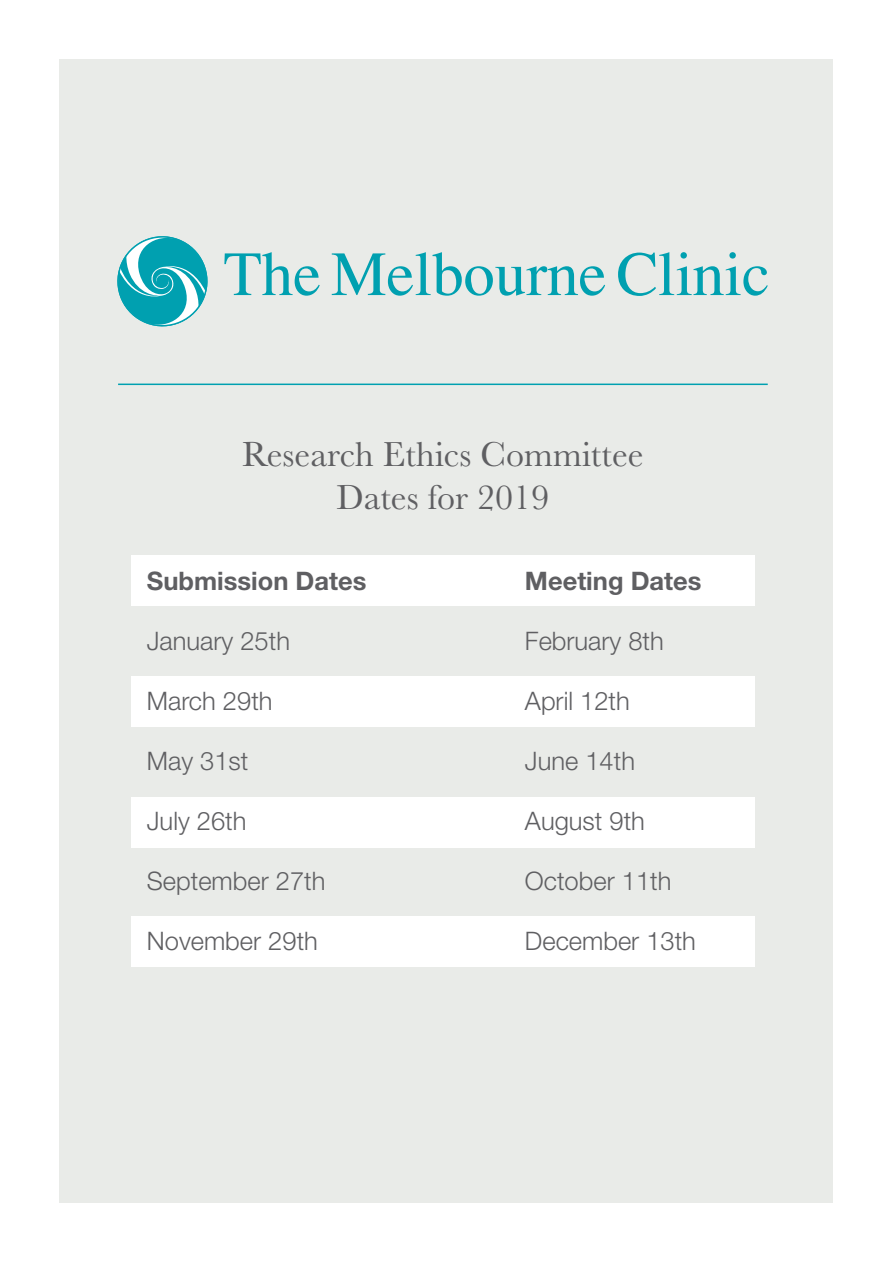
<style>
.page{position:relative;width:893px;height:1263px;background:#fff}
.page>*{position:absolute;margin:0;border:0;box-sizing:border-box;transform-origin:0 0}
.t1{font:36px/43.2px "Baskerville MT Std";color:#5f5f62;text-align:center}
.t2{font:300 25.5px "Helvetica Neue LT Std";color:#5f5f62}
.t3{font:700 25.5px "Helvetica Neue LT Std";color:#5f5f62}
</style>
<div class="page">
<div style="left:60px;top:60px;width:773px;height:1143px;background:#e9ebe8"></div>
<svg style="left:117px;top:236px;width:91px;height:91px"></svg>
<svg style="left:224px;top:252px;width:96px;height:44px"></svg>
<svg style="left:332px;top:252px;width:273px;height:44px"></svg>
<svg style="left:618px;top:252px;width:150px;height:44px"></svg>
<div style="left:131px;top:916px;width:624px;height:50px;background:#fff"></div>
<div style="left:131px;top:797px;width:624px;height:51px;background:#fff"></div>
<div style="left:131px;top:676px;width:624px;height:51px;background:#fff"></div>
<div style="left:131px;top:555px;width:624px;height:51px;background:#fff"></div>
<hr style="left:118px;top:384px;width:650px;height:1px;background:#00a0b0">
<h1 class="t1" style="left:242px;top:432px;width:403px">Research Ethics Committee<br>Dates for 2019</h1>
<p class="t3" style="left:147px;top:565px;width:221px">Submission Dates</p>
<p class="t3" style="left:525px;top:565px;width:178px">Meeting Dates</p>
<p class="t2" style="left:147px;top:625px;width:145px">January 25th</p>
<p class="t2" style="left:525px;top:625px;width:140px">February 8th</p>
<p class="t2" style="left:147px;top:685px;width:127px">March 29th</p>
<p class="t2" style="left:525px;top:685px;width:106px">April 12th</p>
<p class="t2" style="left:147px;top:745px;width:103px">May 31st</p>
<p class="t2" style="left:525px;top:745px;width:112px">June 14th</p>
<p class="t2" style="left:147px;top:805px;width:101px">July 26th</p>
<p class="t2" style="left:525px;top:805px;width:121px">August 9th</p>
<p class="t2" style="left:147px;top:865px;width:180px">September 27th</p>
<p class="t2" style="left:525px;top:865px;width:148px">October 11th</p>
<p class="t2" style="left:147px;top:925px;width:173px">November 29th</p>
<p class="t2" style="left:525px;top:925px;width:173px">December 13th</p>
</div>
